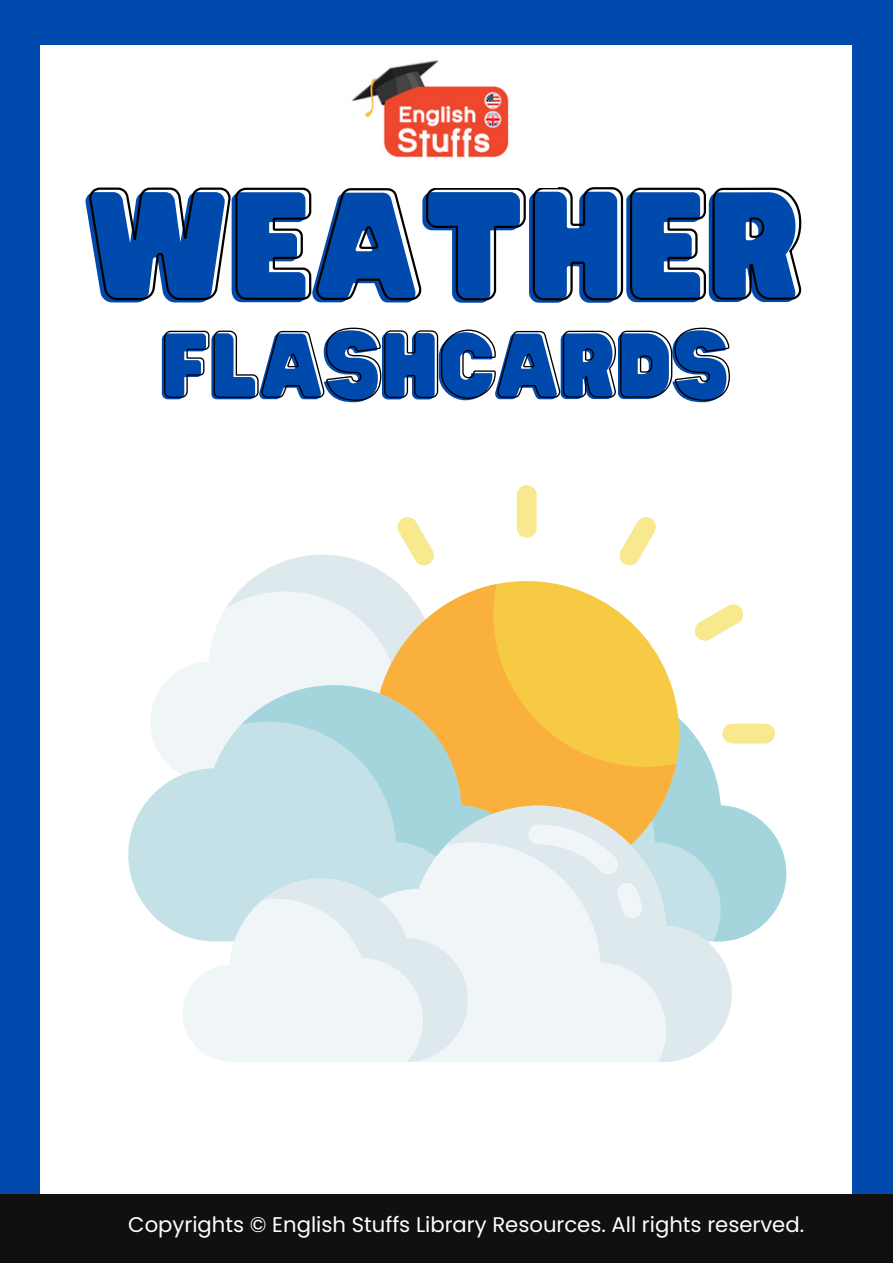
<style>
.page{position:relative;width:893px;height:1264px;background:#fff}
.page>*{position:absolute;margin:0;border:0;box-sizing:border-box;transform-origin:0 0}
.t1{font:137.85px "Hitand Run";color:#004aad}
.t2{font:82.35px "Hitand Run";color:#004aad}
.t3{font:21.15px "Poppins";color:#fffefe}
</style>
<div class="page">
<div style="left:0;top:0;width:892px;height:1262px;background:#004aad"></div>
<div style="left:40px;top:45px;width:812px;height:1171px;background:#fff"></div>
<svg style="left:164px;top:611px;width:61px;height:74px"></svg>
<svg style="left:225px;top:554px;width:280px;height:131px;fill:#f0f5f7"></svg>
<svg style="left:676px;top:703px;width:110px;height:238px"></svg>
<svg style="left:374px;top:584px;width:302px;height:221px;background:#f6ca62"></svg>
<div style="left:722px;top:723px;width:53px;height:20px;background:#f8e98e;border-radius:10px"></div>
<svg style="left:694px;top:604px;width:50px;height:36px"></svg>
<svg style="left:619px;top:517px;width:37px;height:48px"></svg>
<div style="left:516px;top:485px;width:20px;height:53px;background:#f8e98e;border-radius:10px"></div>
<svg style="left:396px;top:517px;width:39px;height:48px"></svg>
<svg style="left:128px;top:685px;width:113px;height:250px;fill:#c4e1e8"></svg>
<svg style="left:241px;top:685px;width:286px;height:193px;background:#cad0b6"></svg>
<svg style="left:333px;top:805px;width:113px;height:73px;background:#bddee5"></svg>
<svg style="left:446px;top:805px;width:285px;height:256px;fill:#f0f5f7"></svg>
<svg style="left:615px;top:881px;width:28px;height:37px"></svg>
<svg style="left:528px;top:824px;width:91px;height:50px"></svg>
<svg style="left:183px;top:878px;width:79px;height:183px;fill:#f0f5f7"></svg>
<svg style="left:262px;top:878px;width:206px;height:183px"></svg>
<svg style="left:89px;top:187px;width:713px;height:114px"></svg>
<svg style="left:164px;top:327px;width:566px;height:74px"></svg>
<div style="left:0;top:1194px;width:892px;height:68px;background:#12100f"></div>
<img style="left:335px;top:60px;width:222px;height:128px">
<p class="t1" style="left:83px;top:171px;width:718px">WEATHER</p>
<p class="t2" style="left:159px;top:321px;width:570px">FLASHCARDS</p>
<p class="t3" style="left:128px;top:1210px;width:677px">Copyrights © English Stuffs Library Resources. All rights reserved.</p>
</div>
